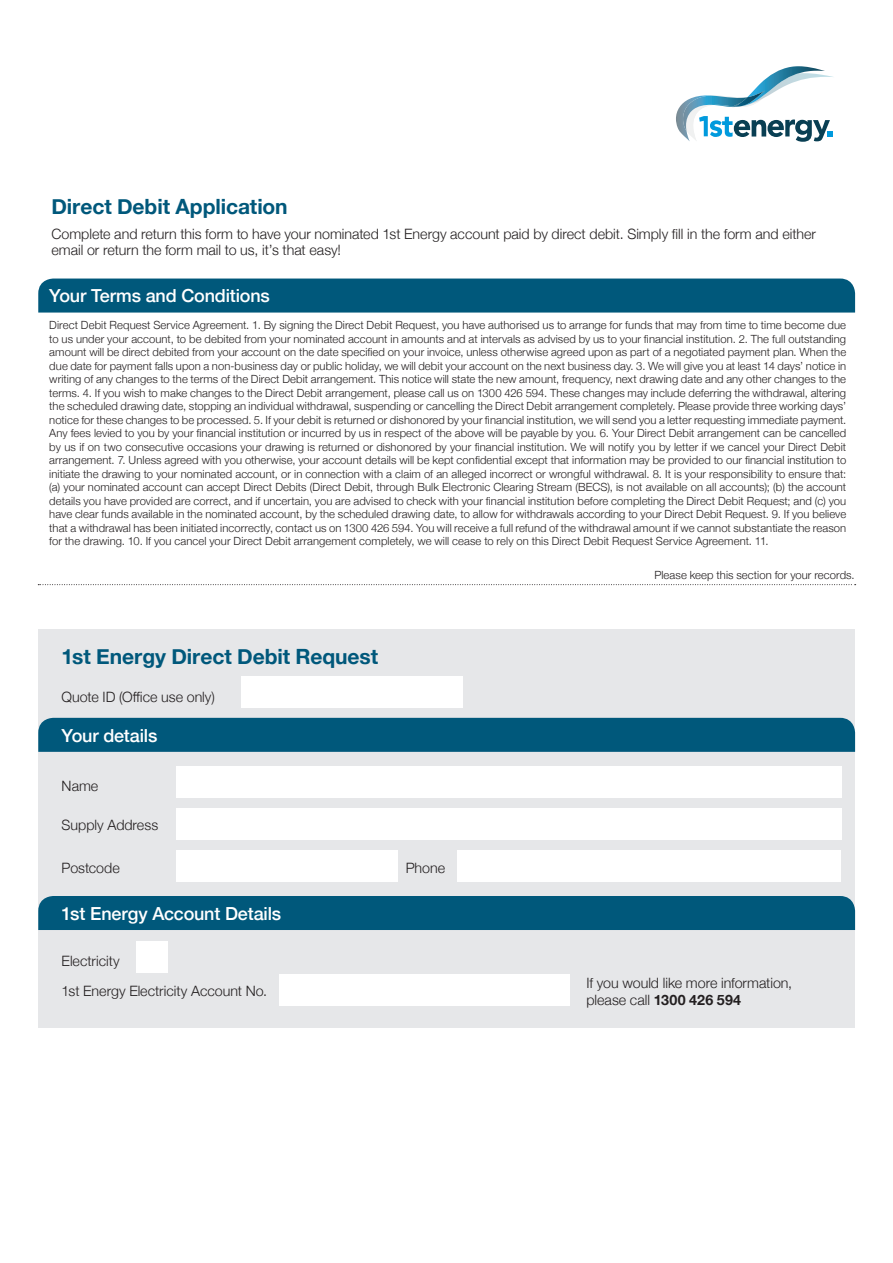
<style>
.page{position:relative;width:893px;height:1263px;background:#fff}
.page>*{position:absolute;margin:0;border:0;box-sizing:border-box;transform-origin:0 0}
.t1{font:700 21px "Helvetica Neue";letter-spacing:-.005em;color:#00587b}
.t2{font:500 18px "Helvetica Neue";letter-spacing:-.01em;color:#fff}
.t3{font:300 14.25px/16.5px "Helvetica Neue";color:#231f20}
.t4{font:300 11.25px/13.5px "Helvetica Neue";letter-spacing:.01em;color:#231f20;text-align:justify}
.s1{font-weight:700}
</style>
<div class="page">
<div style="left:38px;top:629px;width:817px;height:399px;background:#e6e7e9"></div>
<svg style="left:676px;top:66px;width:157px;height:76px"></svg>
<img style="left:735px;top:90px;width:30px;height:17px">
<svg style="left:38px;top:584px;width:818px;height:1px"></svg>
<div style="left:38px;top:279px;width:817px;height:34px;background:#00587b"></div>
<div style="left:242px;top:676px;width:221px;height:32px;background:#fff"></div>
<div style="left:38px;top:718px;width:817px;height:34px;background:#00587b"></div>
<div style="left:176px;top:766px;width:665px;height:32px;background:#fff"></div>
<div style="left:176px;top:808px;width:665px;height:32px;background:#fff"></div>
<div style="left:176px;top:850px;width:221px;height:32px;background:#fff"></div>
<div style="left:458px;top:850px;width:383px;height:32px;background:#fff"></div>
<div style="left:38px;top:896px;width:817px;height:34px;background:#00587b"></div>
<div style="left:136px;top:941px;width:32px;height:32px;background:#fff"></div>
<div style="left:280px;top:973px;width:290px;height:32px;background:#fff"></div>
<p class="t1" style="left:51px;top:190px;width:238px">Direct Debit Application</p>
<p class="t3" style="left:51px;top:225px;width:766px">Complete and return this form to have your nominated 1st Energy account paid by direct debit. Simply fill in the form and either email or return the form mail to us, it’s that easy!</p>
<p class="t2" style="left:49px;top:282px;width:222px">Your Terms and Conditions</p>
<p class="t4" style="left:49px;top:318px;width:798px">Direct Debit Request Service Agreement. 1. By signing the Direct Debit Request, you have authorised us to arrange for funds that may from time to time become due to us under your account, to be debited from your nominated account in amounts and at intervals as advised by us to your financial institution. 2. The full outstanding amount will be direct debited from your account on the date specified on your invoice, unless otherwise agreed upon as part of a negotiated payment plan. When the due date for payment falls upon a non-business day or public holiday, we will debit your account on the next business day. 3. We will give you at least 14 days’ notice in writing of any changes to the terms of the Direct Debit arrangement. This notice will state the new amount, frequency, next drawing date and any other changes to the terms. 4. If you wish to make changes to the Direct Debit arrangement, please call us on 1300 426 594. These changes may include deferring the withdrawal, altering the scheduled drawing date, stopping an individual withdrawal, suspending or cancelling the Direct Debit arrangement completely. Please provide three working days’ notice for these changes to be processed. 5. If your debit is returned or dishonored by your financial institution, we will send you a letter requesting immediate payment.<br>Any fees levied to you by your financial institution or incurred by us in respect of the above will be payable by you. 6. Your Direct Debit arrangement can be cancelled by us if on two consecutive occasions your drawing is returned or dishonored by your financial institution. We will notify you by letter if we cancel your Direct Debit arrangement. 7. Unless agreed with you otherwise, your account details will be kept confidential except that information may be provided to our financial institution to initiate the drawing to your nominated account, or in connection with a claim of an alleged incorrect or wrongful withdrawal. 8. It is your responsibility to ensure that: (a) your nominated account can accept Direct Debits (Direct Debit, through Bulk Electronic Clearing Stream (BECS), is not available on all accounts); (b) the account details you have provided are correct, and if uncertain, you are advised to check with your financial institution before completing the Direct Debit Request; and (c) you have clear funds available in the nominated account, by the scheduled drawing date, to allow for withdrawals according to your Direct Debit Request. 9. If you believe that a withdrawal has been initiated incorrectly, contact us on 1300 426 594. You will receive a full refund of the withdrawal amount if we cannot substantiate the reason for the drawing. 10. If you cancel your Direct Debit arrangement completely, we will cease to rely on this Direct Debit Request Service Agreement. 11.</p>
<p class="t4" style="left:654px;top:567px;width:202px">Please keep this section for your records.</p>
<p class="t1" style="left:62px;top:640px;width:318px">1st Energy Direct Debit Request</p>
<p class="t3" style="left:62px;top:687px;width:155px">Quote ID (Office use only)</p>
<p class="t2" style="left:62px;top:721px;width:97px">Your details</p>
<p class="t3" style="left:62px;top:777px;width:38px">Name</p>
<p class="t3" style="left:62px;top:816px;width:98px">Supply Address</p>
<p class="t3" style="left:62px;top:858px;width:60px">Postcode</p>
<p class="t2" style="left:62px;top:899px;width:221px">1st Energy Account Details</p>
<p class="t3" style="left:62px;top:951px;width:60px">Electricity</p>
<p class="t3" style="left:406px;top:858px;width:41px">Phone</p>
<p class="t3" style="left:62px;top:982px;width:207px">1st Energy Electricity Account No.</p>
<p class="t3" style="left:586px;top:974px;width:207px">If you would like more information, please call <span class="s1">1300 426 594</span></p>
</div>
